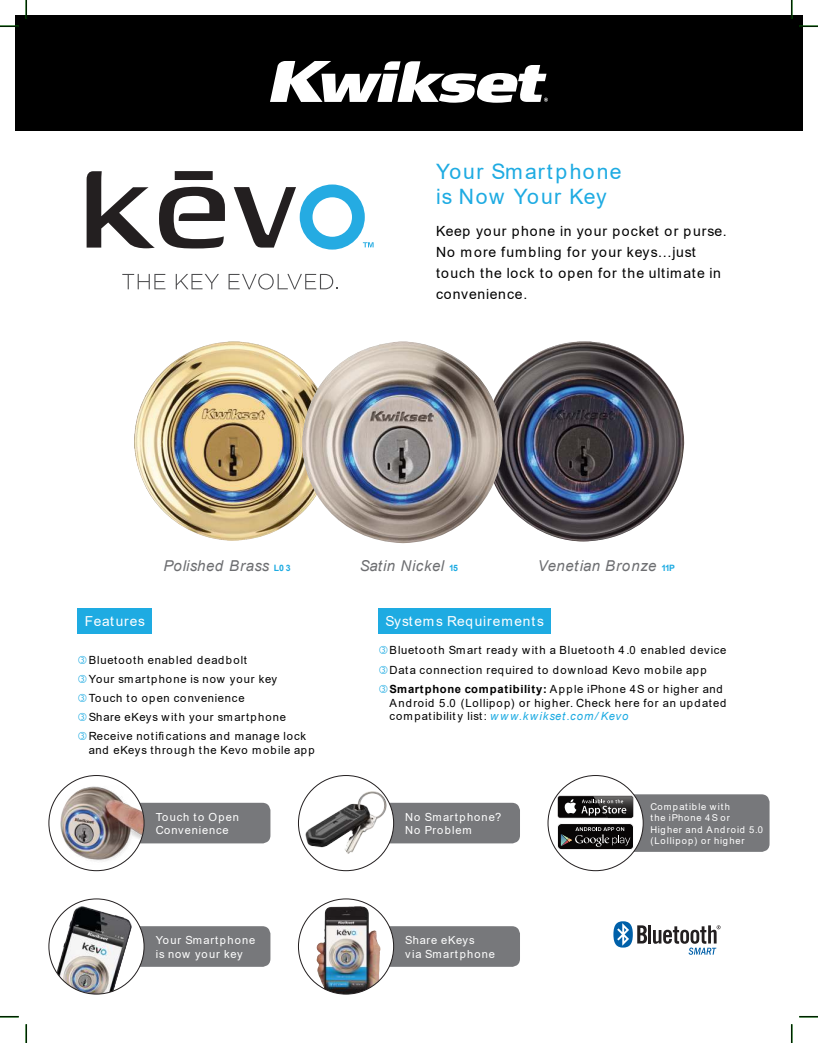
<style>
.page{position:relative;width:818px;height:1043px;background:#fff}
.page>*{position:absolute;margin:0;border:0;box-sizing:border-box;transform-origin:0 0}
.t1{font:21.12px/25.4px "Arial";letter-spacing:.065em;color:#1eabe2}
.t2{font:italic 15px "Arial";letter-spacing:.02em;color:#6d6e71}
.t3{font:14px/21px "Arial";letter-spacing:.06em;color:#000}
.t4{font:13.75px "Arial";letter-spacing:.065em;color:#fff}
.t5{font:11.25px/19.1px "Arial";letter-spacing:.08em;color:#000}
.t6{font:11.12px/13.4px "Arial";letter-spacing:.08em;color:#fff}
.t7{font:9.38px/11.2px "Arial";letter-spacing:.085em;color:#fff}
.s1{font-weight:700;font-style:normal;font-size:8.75px;color:#1eabe2}
.s2{font-weight:700}
.s3{font-style:italic;color:#1eabe2}
</style>
<div class="page">
<div style="left:15px;top:15px;width:788px;height:116px;background:#000"></div>
<svg style="left:270px;top:61px;width:278px;height:42px"></svg>
<svg style="left:122px;top:274px;width:43px;height:15px"></svg>
<svg style="left:176px;top:274px;width:43px;height:15px"></svg>
<svg style="left:228px;top:274px;width:109px;height:15px"></svg>
<svg style="left:87px;top:171px;width:138px;height:77px"></svg>
<svg style="left:234px;top:184px;width:139px;height:65px"></svg>
<hr style="left:648px;top:925px;width:3px;height:18px;background:#231f20">
<svg style="left:613px;top:921px;width:34px;height:26px"></svg>
<svg style="left:653px;top:925px;width:67px;height:29px"></svg>
<img style="left:502px;top:341px;width:182px;height:200px">
<img style="left:134px;top:341px;width:168px;height:199px">
<img style="left:302px;top:341px;width:200px;height:202px">
<div style="left:78px;top:607px;width:74px;height:26px;background:#1eabe2"></div>
<div style="left:378px;top:607px;width:173px;height:26px;background:#1eabe2"></div>
<div style="left:125px;top:802px;width:145px;height:41px;background:#77787b;border-radius:8px"></div>
<img style="left:60px;top:785px;width:84px;height:79px">
<div style="left:125px;top:926px;width:145px;height:40px;background:#77787b;border-radius:8px"></div>
<div style="left:49px;top:899px;width:95px;height:95px;background:#fff;border-radius:50%"></div>
<img style="left:56px;top:906px;width:75px;height:88px">
<div style="left:374px;top:802px;width:146px;height:41px;background:#77787b;border-radius:8px"></div>
<div style="left:298px;top:775px;width:95px;height:95px;background:#fff;border-radius:50%"></div>
<img style="left:306px;top:791px;width:80px;height:62px">
<div style="left:374px;top:926px;width:146px;height:40px;background:#77787b;border-radius:8px"></div>
<div style="left:298px;top:899px;width:95px;height:95px;background:#fff;border-radius:50%"></div>
<img style="left:316px;top:906px;width:64px;height:88px">
<div style="left:623px;top:794px;width:146px;height:57px;background:#77787b;border-radius:8px"></div>
<div style="left:548px;top:775px;width:95px;height:95px;background:#fff;border-radius:50%"></div>
<svg style="left:557px;top:795px;width:76px;height:23px"></svg>
<div style="left:558px;top:796px;width:75px;height:21px;background:#080606;border-radius:2px"></div>
<img style="left:593px;top:795px;width:40px;height:23px">
<img style="left:593px;top:796px;width:40px;height:21px">
<svg style="left:564px;top:799px;width:62px;height:16px"></svg>
<div style="left:557px;top:823px;width:76px;height:26px;background:#080606;border-radius:4px"></div>
<div style="left:557px;top:823px;width:76px;height:26px;border:1px solid #fff;border-radius:4px"></div>
<svg style="left:560px;top:827px;width:70px;height:19px"></svg>
<svg style="left:0;top:25px;width:19px;height:2px"></svg>
<svg style="left:799px;top:25px;width:19px;height:2px"></svg>
<svg style="left:0;top:1015px;width:19px;height:2px"></svg>
<svg style="left:799px;top:1015px;width:19px;height:2px"></svg>
<svg style="left:25px;top:0;width:2px;height:19px"></svg>
<svg style="left:25px;top:1024px;width:2px;height:18px"></svg>
<svg style="left:790px;top:0;width:2px;height:19px"></svg>
<svg style="left:790px;top:1024px;width:2px;height:18px"></svg>
<h1 class="t1" style="left:436px;top:159px;width:187px">Your Smartphone is Now Your Key</h1>
<p class="t3" style="left:436px;top:221px;width:292px">Keep your phone in your pocket or purse.<br>No more fumbling for your keys…just touch the lock to open for the ultimate in convenience.</p>
<p class="t4" style="left:85px;top:612px;width:62px">Features</p>
<h2 class="t2" style="left:163px;top:555px;width:129px">Polished Brass <span class="s1">L0 3</span></h2>
<h2 class="t2" style="left:360px;top:555px;width:100px">Satin Nickel <span class="s1">15</span></h2>
<h2 class="t2" style="left:537px;top:555px;width:139px">Venetian Bronze <span class="s1">11P</span></h2>
<p class="t4" style="left:385px;top:612px;width:160px">Systems Requirements</p>
<p class="t5" style="left:89px;top:650px;width:219px">Bluetooth enabled deadbolt<br>Your smartphone is now your key<br>Touch to open convenience<br>Share eKeys with your smartphone<br>Receive notifications and manage lock</p>
<p class="t5" style="left:89px;top:740px;width:227px">and eKeys through the Kevo mobile app</p>
<p class="t6" style="left:156px;top:810px;width:85px">Touch to Open<br>Convenience</p>
<p class="t6" style="left:156px;top:933px;width:101px">Your Smartphone is now your key</p>
<p class="t5" style="left:389px;top:641px;width:338px">Bluetooth Smart ready with a Bluetooth 4.0 enabled device<br>Data connection required to download Kevo mobile app<br><span class="s2">Smartphone compatibility:</span> Apple iPhone 4S or higher and</p>
<p class="t5" style="left:389px;top:695px;width:338px;line-height:13.8px">Android 5.0 (Lollipop) or higher. Check here for an updated compatibility list: <span class="s3">www.kwikset.com/ Kevo</span></p>
<p class="t6" style="left:405px;top:810px;width:97px">No Smartphone?<br>No Problem</p>
<p class="t6" style="left:405px;top:933px;width:91px">Share eKeys<br>via Smartphone</p>
<p class="t7" style="left:650px;top:801px;width:114px">Compatible with<br>the iPhone 4S or<br>Higher and Android 5.0 (Lollipop) or higher</p>
</div>
